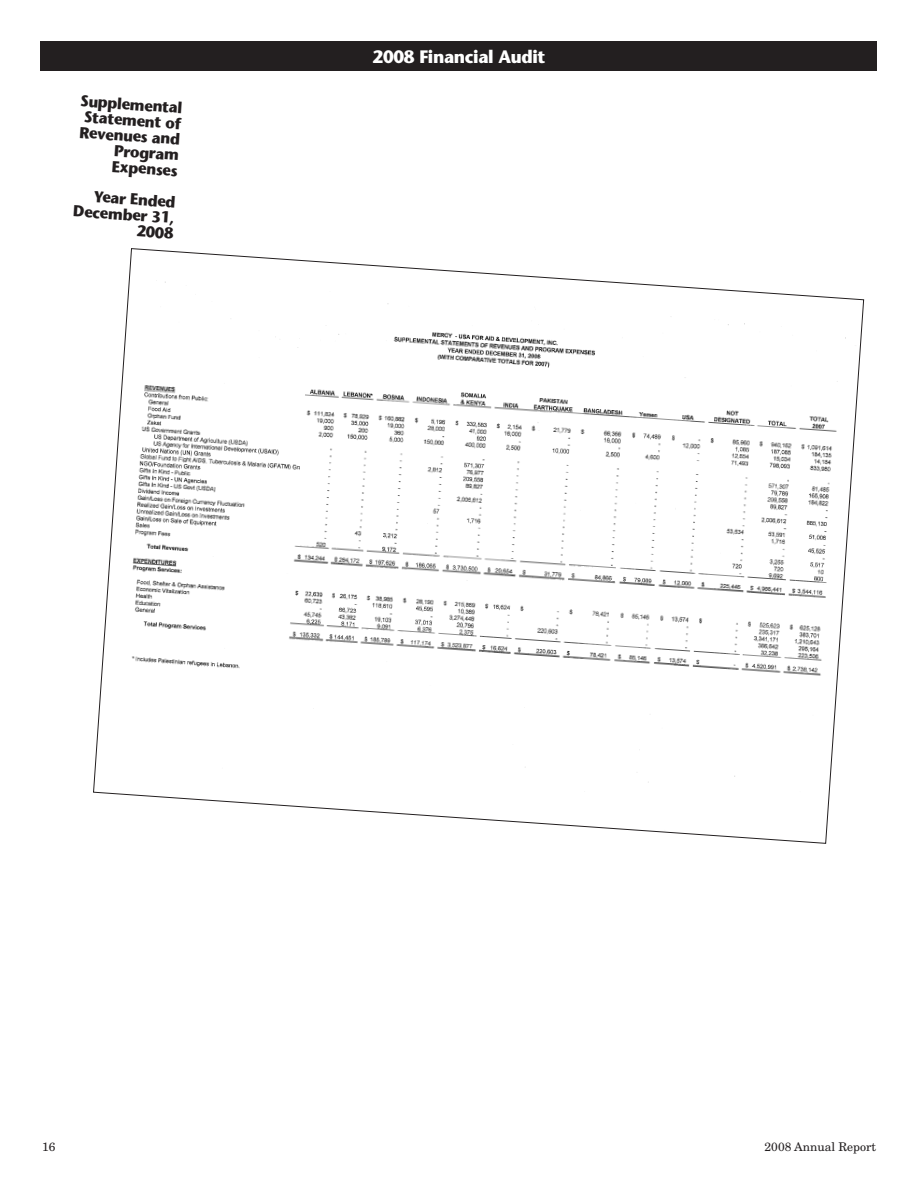
<style>
.page{position:relative;width:918px;height:1188px;background:#fff}
.page>*{position:absolute;margin:0;border:0;box-sizing:border-box;transform-origin:0 0}
.t1{font:700 18px "Stone Sans";letter-spacing:-.02em;color:#fff;scale:.95 1}
.t2{font:700 15.75px/15.8px "Stone Sans";color:#231f20;text-align:right;scale:.95 1}
.t3{font:12px "New Century Schlbk";color:#231f20}
</style>
<div class="page">
<svg style="left:93px;top:248px;width:771px;height:596px"></svg>
<div style="left:40px;top:42px;width:838px;height:29px;background:#231f20"></div>
<p class="t2" style="left:81px;top:95px;width:109px;rotate:4deg">Supplemental<br>Statement of<br>Revenues and<br>Program<br>Expenses</p>
<p class="t2" style="left:75px;top:189px;width:108px;rotate:4deg">Year Ended<br>December 31,<br>2008</p>
<p class="t1" style="left:373px;top:50px;width:184px">2008 Financial Audit</p>
<p class="t3" style="left:42px;top:1142px;width:15px">16</p>
<p class="t3" style="left:765px;top:1142px;width:113px">2008 Annual Report</p>
</div>
